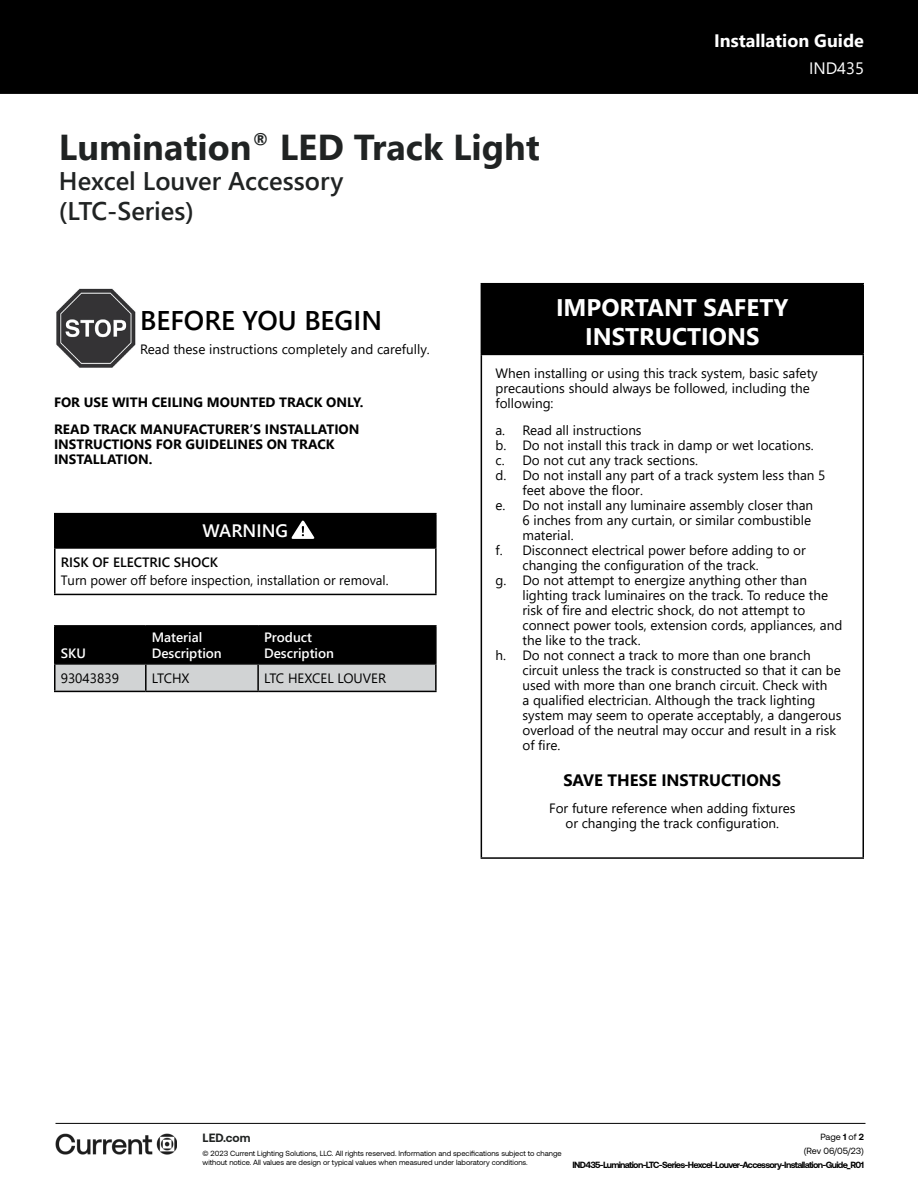
<style>
.page{position:relative;width:918px;height:1188px;background:#fff}
.page>*{position:absolute;margin:0;border:0;box-sizing:border-box;transform-origin:0 0}
.t1{font:700 36px "Segoe UI";color:#202323}
.t2{font:600 27px "Segoe UI";color:#000}
.t3{font:600 25.5px/30px "Segoe UI";color:#202323}
.t4{font:700 24px/28.8px "Segoe UI";color:#fff;text-align:center}
.t5{font:700 18px "Segoe UI";color:#fff}
.t6{font:600 18px "Segoe UI";color:#fff}
.t7{font:700 16.5px "Segoe UI";color:#000}
.t8{font:16.5px "Segoe UI";color:#fff}
.t9{font:13.5px/15px "Segoe UI";color:#000}
.t10{font:700 13.5px/27px "Segoe UI";color:#000}
.t11{font:600 13.5px/16.2px "Segoe UI";color:#fff}
.t12{font:600 13.5px "Segoe UI";color:#000}
.t13{font:700 12px "Aeonik";color:#202322}
.t14{font:700 9px "Aeonik";letter-spacing:-.075em;color:#000}
.t15{font:9px/14.1px "Aeonik";color:#000;text-align:right}
.t16{font:7.5px/9.8px "Aeonik";color:#000}
.s1{font-weight:700}
</style>
<div class="page">
<hr style="left:56px;top:1123px;width:810px;height:1px;background:#000">
<img style="left:56px;top:1133px;width:121px;height:22px">
<div style="left:0;top:0;width:918px;height:94px;background:#000"></div>
<img style="left:56px;top:288px;width:80px;height:80px">
<div style="left:481px;top:284px;width:382px;height:70px;background:#000"></div>
<hr style="left:481px;top:283px;width:383px;height:1px;background:#000">
<hr style="left:862px;top:284px;width:2px;height:70px;background:#000">
<hr style="left:481px;top:354px;width:383px;height:1px;background:#000">
<hr style="left:481px;top:355px;width:1px;height:502px;background:#000">
<hr style="left:862px;top:355px;width:2px;height:502px;background:#000">
<hr style="left:481px;top:857px;width:383px;height:2px;background:#000">
<div style="left:55px;top:514px;width:381px;height:34px;background:#000"></div>
<hr style="left:54px;top:513px;width:383px;height:1px;background:#000">
<hr style="left:54px;top:514px;width:2px;height:33px;background:#000">
<hr style="left:435px;top:514px;width:2px;height:33px;background:#000">
<hr style="left:54px;top:547px;width:383px;height:2px;background:#000">
<hr style="left:54px;top:549px;width:2px;height:45px;background:#000">
<hr style="left:435px;top:549px;width:2px;height:45px;background:#000">
<hr style="left:54px;top:594px;width:383px;height:1px;background:#000">
<svg style="left:291px;top:520px;width:24px;height:19px"></svg>
<svg style="left:56px;top:627px;width:379px;height:64px;background:#565757"></svg>
<hr style="left:54px;top:625px;width:92px;height:2px;background:#000">
<hr style="left:54px;top:627px;width:2px;height:36px;background:#000">
<hr style="left:146px;top:625px;width:112px;height:2px;background:#000">
<hr style="left:145px;top:627px;width:2px;height:36px;background:#000">
<hr style="left:258px;top:625px;width:179px;height:2px;background:#000">
<hr style="left:257px;top:627px;width:2px;height:36px;background:#000">
<hr style="left:435px;top:627px;width:2px;height:36px;background:#000">
<hr style="left:54px;top:663px;width:92px;height:2px;background:#000">
<hr style="left:54px;top:665px;width:2px;height:26px;background:#000">
<hr style="left:146px;top:663px;width:112px;height:2px;background:#000">
<hr style="left:145px;top:665px;width:2px;height:26px;background:#000">
<hr style="left:258px;top:663px;width:179px;height:2px;background:#000">
<hr style="left:257px;top:665px;width:2px;height:26px;background:#000">
<hr style="left:435px;top:665px;width:2px;height:26px;background:#000">
<hr style="left:54px;top:691px;width:92px;height:1px;background:#000">
<hr style="left:146px;top:691px;width:112px;height:1px;background:#000">
<hr style="left:258px;top:691px;width:179px;height:1px;background:#000">
<h1 class="t1" style="left:59px;top:113px;width:482px">Lumination<sup>®</sup> LED Track Light</h1>
<h3 class="t3" style="left:59px;top:164px;width:286px">Hexcel Louver Accessory (LTC-Series)</h3>
<h3 class="t5" style="left:714px;top:24px;width:151px">Installation Guide</h3>
<p class="t8" style="left:809px;top:53px;width:56px">IND435</p>
<h2 class="t2" style="left:140px;top:295px;width:243px">BEFORE YOU BEGIN</h2>
<p class="t9" style="left:140px;top:340px;width:291px">Read these instructions completely and carefully.</p>
<p class="t10" style="left:54px;top:387px;width:311px">FOR USE WITH CEILING MOUNTED TRACK ONLY.<br>READ TRACK MANUFACTURER’S INSTALLATION</p>
<p class="t10" style="left:54px;top:435px;width:282px;line-height:15px">INSTRUCTIONS FOR GUIDELINES ON TRACK<br>INSTALLATION.</p>
<h3 class="t6" style="left:203px;top:514px;width:87px">WARNING</h3>
<p class="t12" style="left:61px;top:549px;width:159px">RISK OF ELECTRIC SHOCK</p>
<p class="t9" style="left:61px;top:571px;width:329px">Turn power off before inspection, installation or removal.</p>
<p class="t11" style="left:61px;top:644px;width:27px">SKU</p>
<p class="t11" style="left:152px;top:628px;width:71px">Material<br>Description</p>
<p class="t11" style="left:264px;top:628px;width:71px">Product<br>Description</p>
<p class="t9" style="left:61px;top:669px;width:60px">93043839</p>
<p class="t9" style="left:152px;top:669px;width:39px">LTCHX</p>
<p class="t9" style="left:264px;top:669px;width:124px">LTC HEXCEL LOUVER</p>
<h3 class="t4" style="left:556px;top:291px;width:234px">IMPORTANT SAFETY<br>INSTRUCTIONS</h3>
<p class="t9" style="left:495px;top:365px;width:324px">When installing or using this track system, basic safety precautions should always be followed, including the following:</p>
<p class="t9" style="left:495px;top:422px;width:148px">a. Read all instructions</p>
<p class="t9" style="left:495px;top:437px;width:320px">b. Do not install this track in damp or wet locations.</p>
<p class="t9" style="left:495px;top:452px;width:204px">c. Do not cut any track sections.</p>
<p class="t9" style="left:495px;top:467px;width:332px">d. Do not install any part of a track system less than 5</p>
<p class="t9" style="left:522px;top:482px;width:122px">feet above the floor.</p>
<p class="t9" style="left:495px;top:497px;width:319px">e. Do not install any luminaire assembly closer than</p>
<p class="t9" style="left:522px;top:512px;width:290px">6 inches from any curtain, or similar combustible</p>
<p class="t9" style="left:522px;top:527px;width:53px">material.</p>
<p class="t9" style="left:495px;top:542px;width:312px">f. Disconnect electrical power before adding to or</p>
<p class="t9" style="left:522px;top:557px;width:238px">changing the configuration of the track.</p>
<p class="t9" style="left:495px;top:572px;width:313px">g. Do not attempt to energize anything other than</p>
<p class="t9" style="left:522px;top:587px;width:307px">lighting track luminaires on the track. To reduce the</p>
<p class="t9" style="left:522px;top:602px;width:284px">risk of fire and electric shock, do not attempt to</p>
<p class="t9" style="left:522px;top:617px;width:321px">connect power tools, extension cords, appliances, and</p>
<p class="t9" style="left:522px;top:632px;width:120px">the like to the track.</p>
<p class="t9" style="left:495px;top:647px;width:317px">h. Do not connect a track to more than one branch</p>
<p class="t9" style="left:522px;top:662px;width:320px">circuit unless the track is constructed so that it can be</p>
<p class="t9" style="left:522px;top:677px;width:306px">used with more than one branch circuit. Check with</p>
<p class="t9" style="left:522px;top:692px;width:294px">a qualified electrician. Although the track lighting</p>
<p class="t9" style="left:522px;top:707px;width:321px">system may seem to operate acceptably, a dangerous</p>
<p class="t9" style="left:522px;top:722px;width:315px">overload of the neutral may occur and result in a risk</p>
<p class="t9" style="left:522px;top:737px;width:40px">of fire.</p>
<p class="t7" style="left:563px;top:765px;width:219px">SAVE THESE INSTRUCTIONS</p>
<p class="t9" style="left:549px;top:800px;width:248px;text-align:center">For future reference when adding fixtures or changing the track configuration.</p>
<p class="t13" style="left:203px;top:1131px;width:49px">LED.com</p>
<p class="t16" style="left:203px;top:1148px;width:361px">© 2023 Current Lighting Solutions, LLC. All rights reserved. Information and specifications subject to change without notice. All values are design or typical values when measured under laboratory conditions.</p>
<p class="t15" style="left:804px;top:1130px;width:62px">Page <span class="s1">1</span> of <span class="s1">2 </span>(Rev 06/05/23)</p>
<p class="t14" style="left:573px;top:1160px;width:293px">IND435-Lumination-LTC-Series-Hexcel-Louver-Accessory-Installation-Guide_R01</p>
</div>
